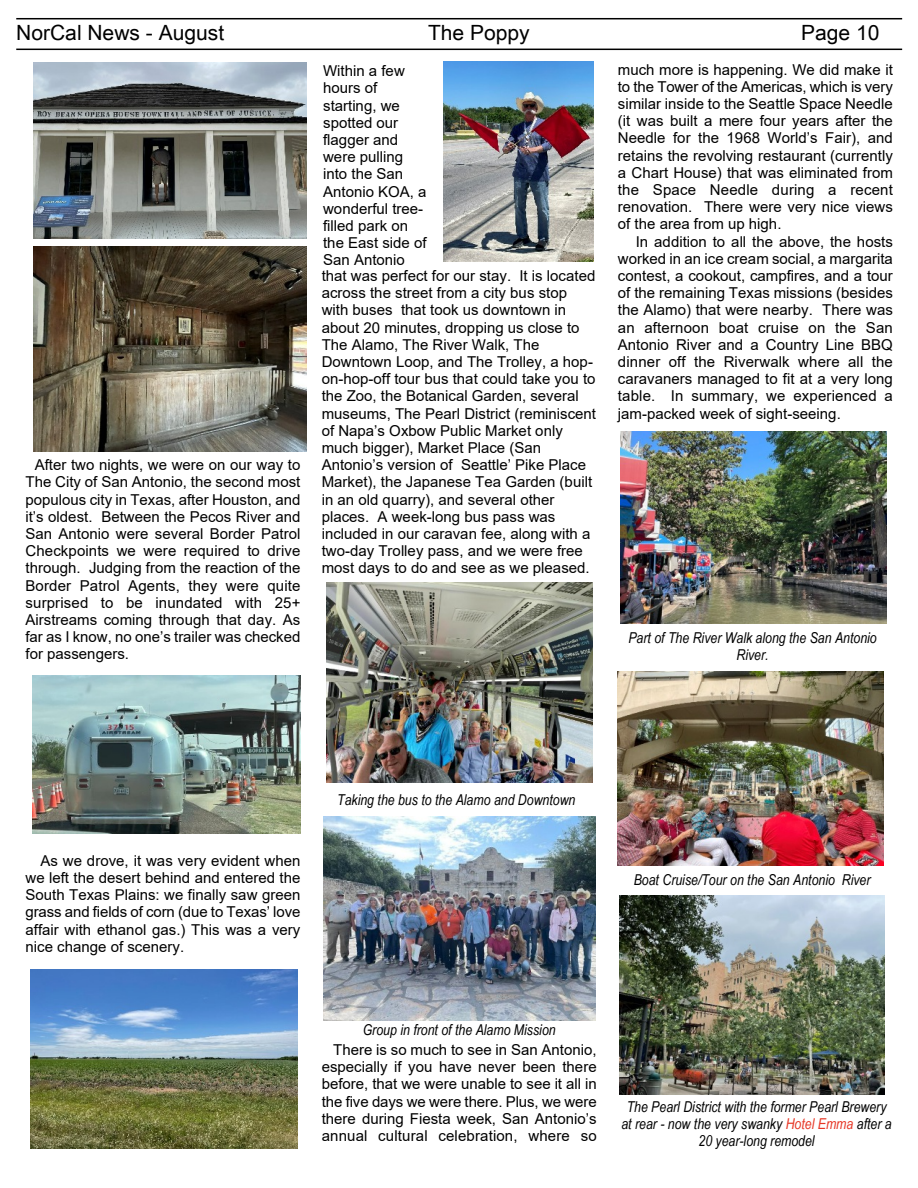
<style>
.page{position:relative;width:918px;height:1188px;background:#fff}
.page>*{position:absolute;margin:0;border:0;box-sizing:border-box;transform-origin:0 0}
.t1{font:21px "Arial Unicode MS";color:#000}
.t2{font:15px/17.2px "Arial";color:#000;text-align:justify}
.t3{font:italic 15px/17.2px "Arial Narrow";color:#000;text-align:center}
.s1{color:#e63726}
</style>
<div class="page">
<hr style="left:16px;top:18px;width:886px;height:1px;background:#000">
<hr style="left:16px;top:49px;width:886px;height:1px;background:#000">
<img style="left:34px;top:62px;width:272px;height:176px">
<img style="left:33px;top:246px;width:274px;height:205px">
<img style="left:33px;top:675px;width:267px;height:158px">
<img style="left:30px;top:969px;width:268px;height:180px">
<img style="left:444px;top:61px;width:150px;height:201px">
<img style="left:323px;top:816px;width:272px;height:204px">
<img style="left:618px;top:672px;width:265px;height:194px">
<img style="left:619px;top:895px;width:266px;height:199px">
<img style="left:621px;top:432px;width:265px;height:191px">
<img style="left:326px;top:583px;width:267px;height:200px">
<h1 class="t1" style="left:16px;top:24px;width:209px">NorCal News - August</h1>
<h1 class="t1" style="left:428px;top:24px;width:103px">The Poppy</h1>
<h1 class="t1" style="left:801px;top:24px;width:80px">Page 10</h1>
<p class="t2" style="left:26px;top:458px;width:276px;text-indent:9px">After two nights, we were on our way to The City of San Antonio, the second most populous city in Texas, after Houston, and it’s oldest. Between the Pecos River and San Antonio were several Border Patrol Checkpoints we were required to drive through. Judging from the reaction of the Border Patrol Agents, they were quite surprised to be inundated with 25+ Airstreams coming through that day. As far as I know, no one’s trailer was checked for passengers.</p>
<p class="t2" style="left:323px;top:64px;width:105px;text-align:left">Within a few hours of starting, we spotted our flagger and were pulling into the San<br>Antonio KOA, a wonderful tree&shy;filled park on the East side of<br>San Antonio</p>
<p class="t2" style="left:322px;top:268px;width:276px;text-align:left">that was perfect for our stay. It is located across the street from a city bus stop with buses that took us downtown in about 20 minutes, dropping us close to The Alamo, The River Walk, The Downtown Loop, and The Trolley, a hop&shy;on-hop-off tour bus that could take you to the Zoo, the Botanical Garden, several museums, The Pearl District (reminiscent of Napa’s Oxbow Public Market only much bigger), Market Place (San Antonio’s version of Seattle’ Pike Place Market), the Japanese Tea Garden (built in an old quarry), and several other places. A week-long bus pass was included in our caravan fee, along with a two-day Trolley pass, and we were free most days to do and see as we pleased.</p>
<p class="t2" style="left:618px;top:62px;width:276px">much more is happening. We did make it to the Tower of the Americas, which is very similar inside to the Seattle Space Needle (it was built a mere four years after the Needle for the 1968 World’s Fair), and retains the revolving restaurant (currently a Chart House) that was eliminated from the Space Needle during a recent renovation. There were very nice views of the area from up high.</p>
<p class="t2" style="left:618px;top:234px;width:276px;text-indent:18px">In addition to all the above, the hosts worked in an ice cream social, a margarita contest, a cookout, campfires, and a tour of the remaining Texas missions (besides the Alamo) that were nearby. There was an afternoon boat cruise on the San Antonio River and a Country Line BBQ dinner off the Riverwalk where all the caravaners managed to fit at a very long table. In summary, we experienced a jam-packed week of sight-seeing.</p>
<p class="t3" style="left:628px;top:630px;width:250px">Part of The River Walk along the San Antonio<br>River.</p>
<p class="t2" style="left:26px;top:853px;width:276px;text-indent:15px">As we drove, it was very evident when we left the desert behind and entered the South Texas Plains: we finally saw green grass and fields of corn (due to Texas’ love affair with ethanol gas.) This was a very nice change of scenery.</p>
<p class="t3" style="left:337px;top:792px;width:240px">Taking the bus to the Alamo and Downtown</p>
<p class="t3" style="left:634px;top:872px;width:238px">Boat Cruise/Tour on the San Antonio River</p>
<p class="t3" style="left:363px;top:1023px;width:194px">Group in front of the Alamo Mission</p>
<p class="t2" style="left:322px;top:1042px;width:276px;text-indent:11px">There is so much to see in San Antonio, especially if you have never been there before, that we were unable to see it all in the five days we were there. Plus, we were there during Fiesta week, San Antonio’s annual cultural celebration, where so</p>
<p class="t3" style="left:621px;top:1099px;width:272px">The Pearl District with the former Pearl Brewery at rear - now the very swanky <span class="s1">Hotel Emma</span> after a<br>20 year-long remodel</p>
</div>
